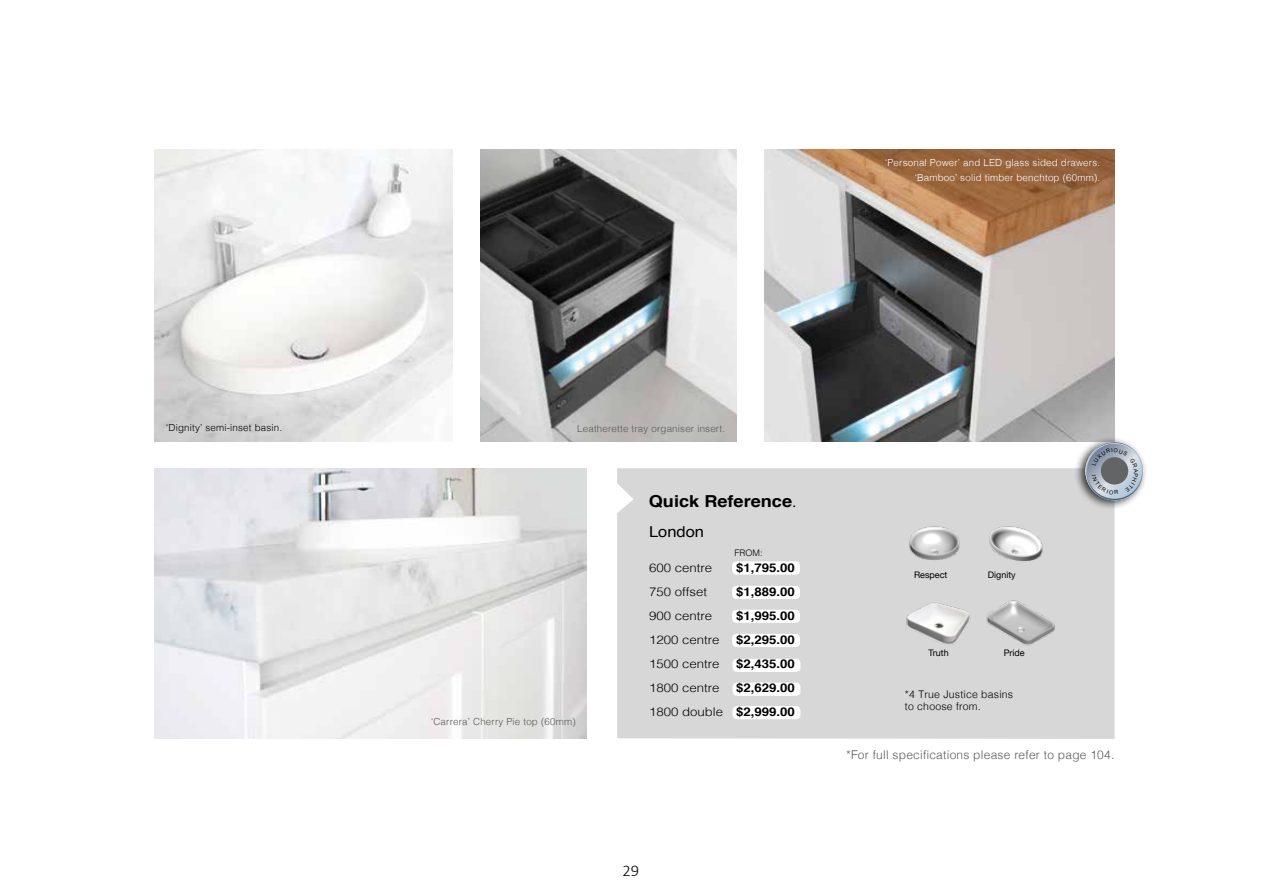
<style>
.page{position:relative;width:1263px;height:893px;background:#fff}
.page>*{position:absolute;margin:0;border:0;box-sizing:border-box;transform-origin:0 0}
.t1{font:700 16.5px "Helvetica";color:#000;scale:1.1 1}
.t2{font:300 16.5px "Calibri";color:#000}
.t3{font:15px "Helvetica";color:#000;scale:1.1 1}
.t4{font:300 12px/24px "Helvetica";color:#000;scale:1.1 1}
.t5{font:700 12px/24px "Helvetica";color:#000;text-align:justify;scale:1.1 1}
.t6{font:300 12px "Helvetica";letter-spacing:.02em;color:#58595b}
.t7{font:300 10.5px/12.6px "Helvetica";letter-spacing:.02em;color:#000}
.t8{font:300 9.75px "Helvetica";letter-spacing:.02em;color:#fff}
.t9{font:300 9.75px "Helvetica";letter-spacing:.02em;color:#58595b}
.t10{font:300 9.75px "Helvetica";letter-spacing:.02em;color:#000}
.t11{font:9px "Helvetica Neue";color:#000}
.t12{font:300 9px "Helvetica";color:#000}
.s1{font-weight:400;font-size:15px}
</style>
<div class="page">
<img style="left:154px;top:150px;width:298px;height:292px">
<img style="left:154px;top:468px;width:432px;height:271px">
<img style="left:764px;top:150px;width:350px;height:292px">
<div style="left:617px;top:468px;width:497px;height:271px;background:#d7d7d7"></div>
<div style="left:732px;top:561px;width:68px;height:14px;background:#fff;border-radius:4px"></div>
<div style="left:732px;top:586px;width:68px;height:13px;background:#fff;border-radius:4px"></div>
<div style="left:732px;top:610px;width:68px;height:13px;background:#fff;border-radius:4px"></div>
<div style="left:1074px;top:436px;width:74px;height:74px;background:#000;opacity:.75"></div>
<svg style="left:1085px;top:442px;width:58px;height:58px"></svg>
<svg style="left:1086px;top:443px;width:57px;height:56px"></svg>
<svg style="left:1087px;top:444px;width:55px;height:55px"></svg>
<img style="left:481px;top:150px;width:255px;height:292px">
<img style="left:988px;top:519px;width:55px;height:56px">
<img style="left:907px;top:519px;width:55px;height:56px">
<img style="left:904px;top:599px;width:69px;height:52px">
<img style="left:984px;top:599px;width:72px;height:54px">
<div style="left:733px;top:659px;width:67px;height:13px;background:#fff;border-radius:4px"></div>
<div style="left:733px;top:683px;width:67px;height:13px;background:#fff;border-radius:4px"></div>
<div style="left:732px;top:634px;width:68px;height:13px;background:#fff;border-radius:4px"></div>
<div style="left:733px;top:706px;width:67px;height:13px;background:#fff;border-radius:4px"></div>
<svg style="left:1090px;top:448px;width:49px;height:46px;background:#9da5b0"></svg>
<p class="t10" style="left:166px;top:420px;width:118px">‘Dignity’ semi-inset basin.</p>
<p class="t8" style="left:885px;top:154px;width:216px">‘Personal Power’ and LED glass sided drawers.</p>
<p class="t8" style="left:915px;top:170px;width:187px">‘Bamboo’ solid timber benchtop (60mm).</p>
<p class="t9" style="left:577px;top:420px;width:149px">Leatherette tray organiser insert.</p>
<h1 class="t1" style="left:649px;top:488px;width:136px">Quick Reference<span class="s1">.</span></h1>
<p class="t9" style="left:431px;top:713px;width:146px">‘Carrera’ Cherry Pie top (60mm)</p>
<h2 class="t3" style="left:649px;top:521px;width:52px">London</h2>
<p class="t4" style="left:649px;top:555px;width:69px">600 centre<br>750 offset<br>900 centre<br>1200 centre<br>1500 centre<br>1800 centre<br>1800 double</p>
<p class="t12" style="left:734px;top:545px;width:30px">FROM:</p>
<p class="t5" style="left:736px;top:556px;width:55px">$1,795.00 $1,889.00 $1,995.00 $2,295.00 $2,435.00 $2,629.00 $2,999.00</p>
<h1 class="t2" style="left:622px;top:861px;width:18px">29</h1>
<p class="t11" style="left:914px;top:568px;width:35px">Respect</p>
<p class="t11" style="left:988px;top:568px;width:29px">Dignity</p>
<p class="t11" style="left:929px;top:646px;width:22px">Truth</p>
<p class="t11" style="left:1004px;top:646px;width:22px">Pride</p>
<p class="t7" style="left:905px;top:687px;width:110px">*4 True Justice basins to choose from.</p>
<p class="t6" style="left:846px;top:745px;width:270px">*For full specifications please refer to page 104.</p>
</div>
